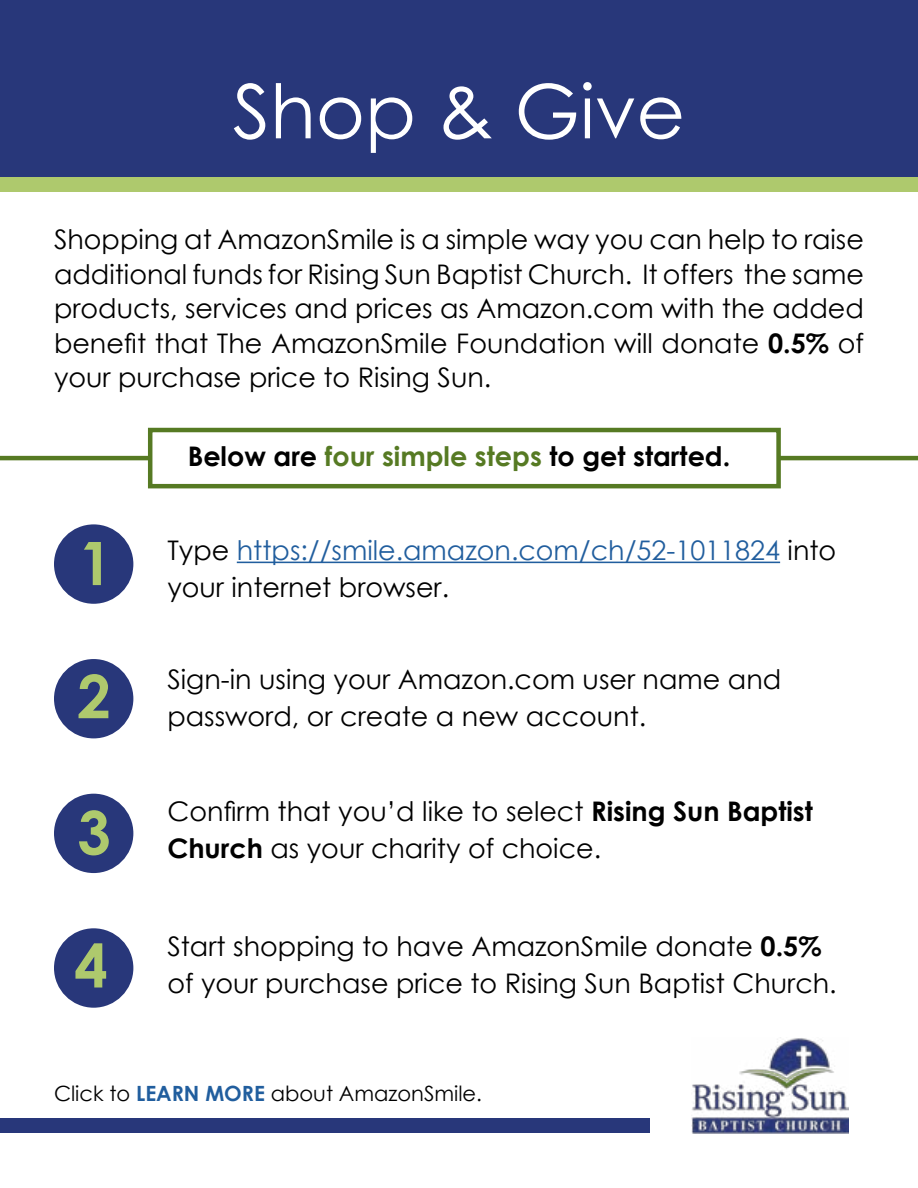
<style>
.page{position:relative;width:918px;height:1188px;background:#fff}
.page>*{position:absolute;margin:0;border:0;box-sizing:border-box;transform-origin:0 0}
.t1{font:75px "Century Gothic";color:#fff}
.t2{font:700 60px "Century Gothic";color:#aec96d}
.t3{font:27px/34.5px "Century Gothic";color:#000}
.t4{font:27px/37.5px "Century Gothic";color:#215e9e}
.t5{font:700 27px "Century Gothic";color:#000}
.t6{font:21px "Century Gothic";color:#000}
.s1{font-weight:700}
.s2{color:#567a23}
.s3{color:#000}
.s4{font-weight:700;color:#215e9e}
</style>
<div class="page">
<div style="left:0;top:0;width:918px;height:181px;background:#28377a"></div>
<hr style="left:237px;top:562px;width:543px;height:1px;background:#215e9e">
<div style="left:54px;top:524px;width:79px;height:80px;background:#28377a;border-radius:50%"></div>
<div style="left:54px;top:659px;width:79px;height:79px;background:#28377a;border-radius:50%"></div>
<div style="left:54px;top:794px;width:79px;height:79px;background:#28377a;border-radius:50%"></div>
<div style="left:54px;top:928px;width:79px;height:80px;background:#28377a;border-radius:50%"></div>
<img style="left:692px;top:1037px;width:157px;height:97px">
<div style="left:0;top:1118px;width:649px;height:14px;background:#28377a"></div>
<div style="left:0;top:177px;width:918px;height:15px;background:#aec96d"></div>
<div style="left:148px;top:428px;width:633px;height:60px;border:4px solid #567a23"></div>
<hr style="left:778px;top:456px;width:140px;height:4px;background:#567a23">
<hr style="left:0;top:456px;width:149px;height:4px;background:#567a23">
<h1 class="t1" style="left:233px;top:59px;width:454px">Shop &amp; Give</h1>
<p class="t3" style="left:54px;top:222px;width:812px;text-align:justify">Shopping at AmazonSmile is a simple way you can help to raise additional funds for Rising Sun Baptist Church. It offers the same products, services and prices as Amazon.com with the added benefit that The AmazonSmile Foundation will donate <span class="s1">0.5%</span> of your purchase price to Rising Sun.</p>
<h2 class="t2" style="left:79px;top:518px;width:35px">1</h2>
<h2 class="t2" style="left:77px;top:651px;width:35px">2</h2>
<h2 class="t2" style="left:77px;top:787px;width:35px">3</h2>
<h2 class="t2" style="left:74px;top:920px;width:35px">4</h2>
<p class="t5" style="left:188px;top:436px;width:544px">Below are <span class="s2">four simple steps</span> to get started.</p>
<p class="t4" style="left:167px;top:531px;width:670px"><span class="s3">Type</span> https://smile.amazon.com/ch/52-1011824 <span class="s3">into your internet browser.</span></p>
<p class="t3" style="left:167px;top:660px;width:615px;line-height:37.5px">Sign-in using your Amazon.com user name and password, or create a new account.</p>
<p class="t3" style="left:167px;top:792px;width:647px;line-height:37.5px">Confirm that you’d like to select <span class="s1">Rising Sun Baptist<br>Church</span> as your charity of choice.</p>
<p class="t3" style="left:167px;top:927px;width:671px;line-height:37.5px">Start shopping to have AmazonSmile donate <span class="s1">0.5% </span>of your purchase price to Rising Sun Baptist Church.</p>
<p class="t6" style="left:54px;top:1079px;width:430px">Click to <span class="s4">LEARN MORE</span> about AmazonSmile.</p>
</div>
